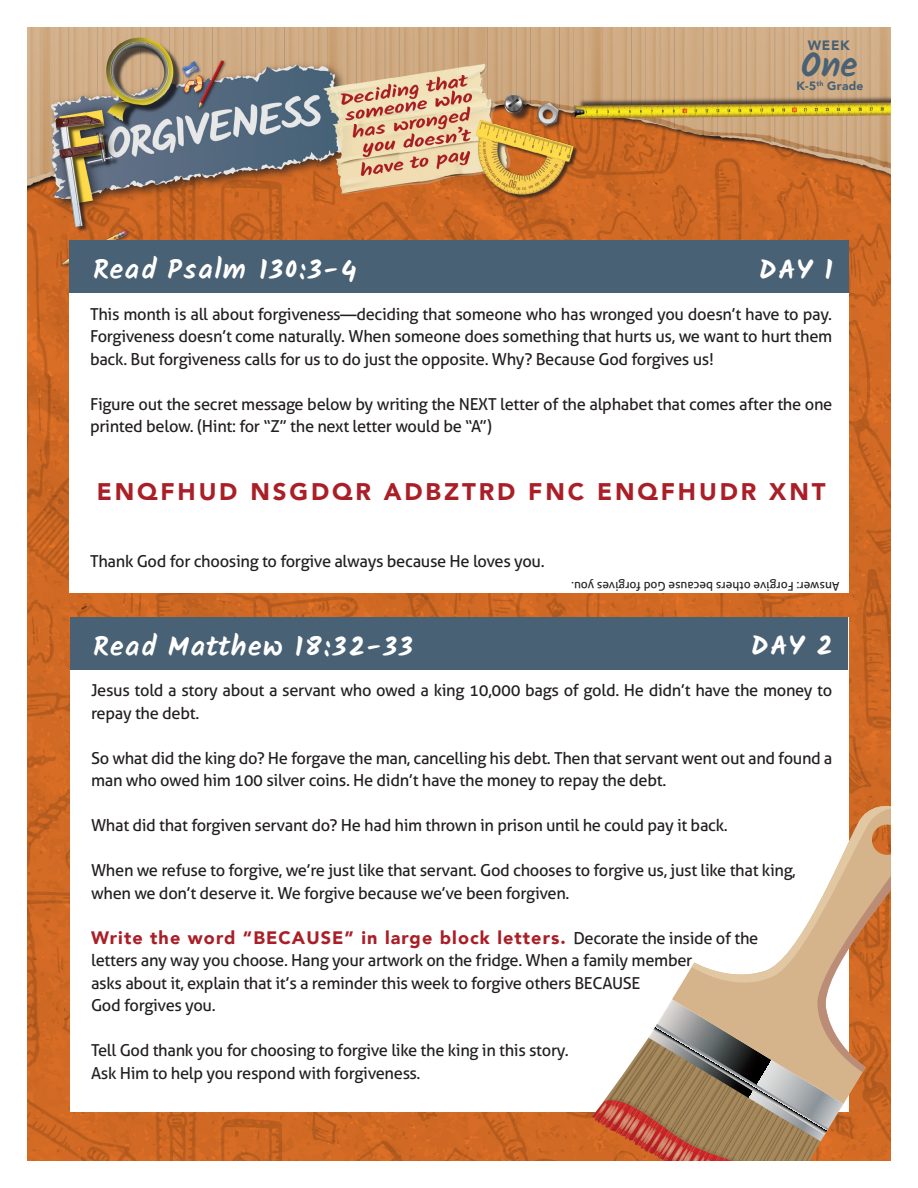
<style>
.page{position:relative;width:918px;height:1188px;background:#fff}
.page>*{position:absolute;margin:0;border:0;box-sizing:border-box;transform-origin:0 0}
.t1{font:700 36px "Kalam";color:#496174}
.t2{font:700 28.5px "Kalam";letter-spacing:.06em;color:#fff}
.t3{font:900 24px "Avenir";letter-spacing:.12em;color:#aa1f27}
.t4{font:900 18px "Avenir";letter-spacing:.06em;color:#aa1f27}
.t5{font:16.5px/22.5px "Aller";letter-spacing:-.02em;color:#231f20}
.t6{font:900 13.5px "Avenir";color:#496174}
.t7{font:12px "Aller";color:#231f20}
.t8{font:900 12px "Avenir";letter-spacing:.02em;color:#496174}
.s1{font-family:"Aller";font-weight:400;font-size:16.5px;color:#231f20}
</style>
<div class="page">
<img style="left:27px;top:27px;width:864px;height:1118px">
<div style="left:69px;top:241px;width:780px;height:352px;background:#fff"></div>
<div style="left:69px;top:241px;width:779px;height:52px;background:#496174"></div>
<div style="left:70px;top:617px;width:779px;height:494px;background:#fff"></div>
<div style="left:70px;top:617px;width:778px;height:52px;background:#496174"></div>
<svg style="left:592px;top:802px;width:299px;height:359px"></svg>
<p class="t6" style="left:808px;top:34px;width:43px">WEEK</p>
<h1 class="t1" style="left:801px;top:44px;width:58px">One</h1>
<p class="t8" style="left:796px;top:75px;width:69px">K-5<sup>th</sup> Grade</p>
<p class="t2" style="left:93px;top:253px;width:264px">Read Psalm 130:3-4</p>
<p class="t2" style="left:759px;top:252px;width:75px">DAY 1</p>
<p class="t5" style="left:90px;top:303px;width:744px;text-align:justify">This month is all about forgiveness—deciding that someone who has wronged you doesn’t have to pay.<br>Forgiveness doesn’t come naturally. When someone does something that hurts us, we want to hurt them back. But forgiveness calls for us to do just the opposite. Why? Because God forgives us!</p>
<p class="t5" style="left:90px;top:393px;width:744px">Figure out the secret message below by writing the NEXT letter of the alphabet that comes after the one printed below. (Hint: for “Z” the next letter would be “A”)</p>
<p class="t3" style="left:97px;top:471px;width:731px">ENQFHUD NSGDQR ADBZTRD FNC ENQFHUDR XNT</p>
<p class="t5" style="left:90px;top:550px;width:456px">Thank God for choosing to forgive always because He loves you.</p>
<p class="t7" style="left:839px;top:593px;width:270px;rotate:-180deg">Answer: Forgive others because God forgives you.</p>
<p class="t2" style="left:94px;top:629px;width:321px">Read Matthew 18:32-33</p>
<p class="t2" style="left:751px;top:629px;width:83px">DAY 2</p>
<p class="t5" style="left:91px;top:679px;width:743px">Jesus told a story about a servant who owed a king 10,000 bags of gold. He didn’t have the money to repay the debt.</p>
<p class="t5" style="left:91px;top:747px;width:743px">So what did the king do? He forgave the man, cancelling his debt. Then that servant went out and found a man who owed him 100 silver coins. He didn’t have the money to repay the debt.</p>
<p class="t5" style="left:91px;top:814px;width:638px">What did that forgiven servant do? He had him thrown in prison until he could pay it back.</p>
<p class="t5" style="left:91px;top:859px;width:706px">When we refuse to forgive, we’re just like that servant. God chooses to forgive us, just like that king,</p>
<p class="t5" style="left:91px;top:882px;width:480px">when we don’t deserve it. We forgive because we’ve been forgiven.</p>
<p class="t4" style="left:91px;top:922px;width:669px">Write the word “BECAUSE” in large block letters. <span class="s1">Decorate the inside of the</span></p>
<p class="t5" style="left:91px;top:949px;width:603px">letters any way you choose. Hang your artwork on the fridge. When a family member</p>
<p class="t5" style="left:91px;top:972px;width:551px">asks about it, explain that it’s a reminder this week to forgive others BECAUSE</p>
<p class="t5" style="left:91px;top:994px;width:126px">God forgives you.</p>
<p class="t5" style="left:91px;top:1039px;width:479px">Tell God thank you for choosing to forgive like the king in this story.</p>
<p class="t5" style="left:91px;top:1062px;width:331px">Ask Him to help you respond with forgiveness.</p>
</div>
